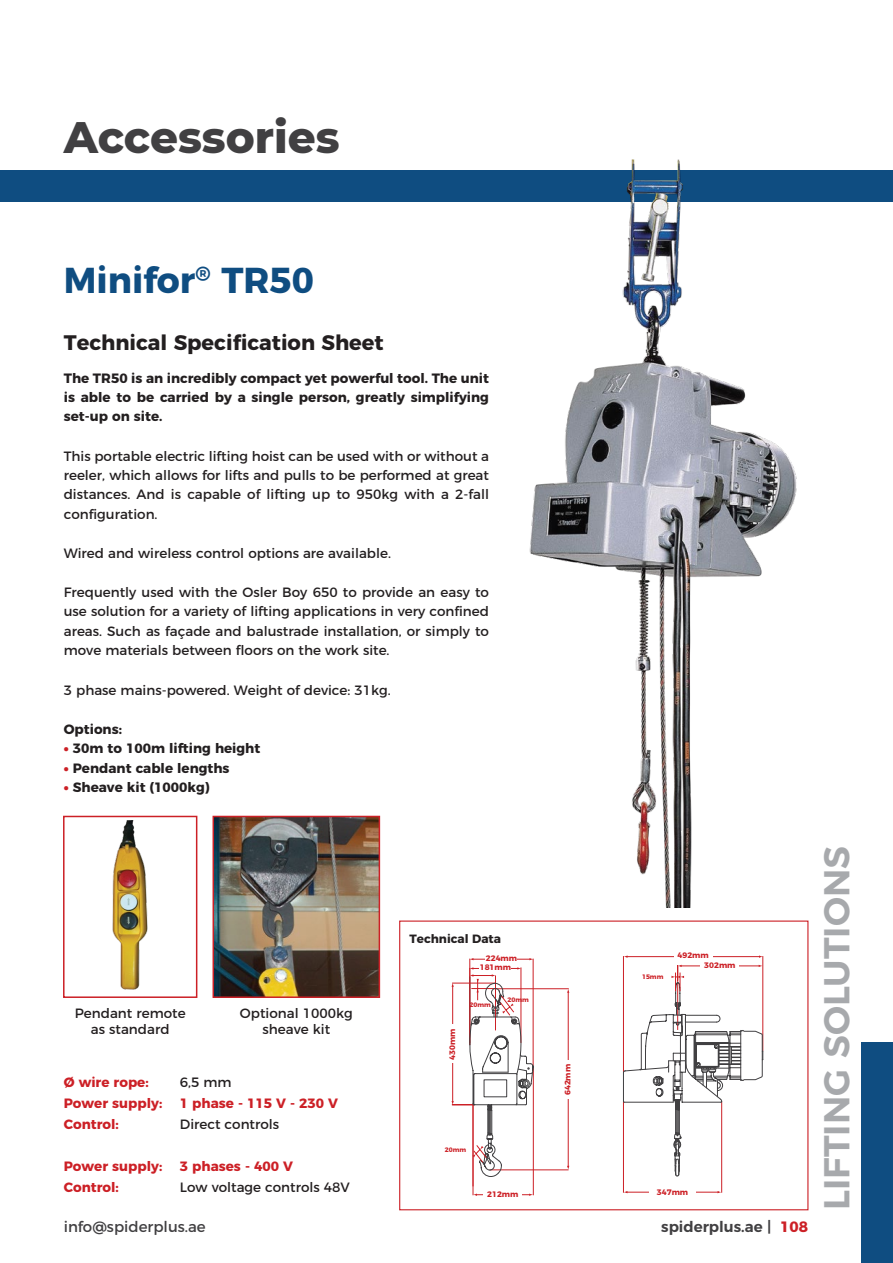
<style>
.page{position:relative;width:893px;height:1263px;background:#fff}
.page>*{position:absolute;margin:0;border:0;box-sizing:border-box;transform-origin:0 0}
.t1{font:800 45px "Montserrat";color:#414042}
.t2{font:600 36px "Montserrat";color:#a7a9ac}
.t3{font:700 36px "Montserrat";color:#0f4d81}
.t4{font:700 21px "Montserrat";color:#231f20}
.t5{font:15px "Montserrat";color:#414042}
.t6{font:600 15px "Montserrat";color:#414042}
.t7{font:13.5px/19.5px "Montserrat";color:#231f20;text-align:justify}
.t8{font:700 13.5px/19.5px "Montserrat";color:#231f20;text-align:justify}
.t9{font:700 13.5px/21px "Montserrat";color:#cc2026}
.t10{font:700 12px "Montserrat";color:#231f20}
.t11{font:700 7.95px/9.4px "Montserrat";color:#cc2026}
.t12{font:700 6.45px "Montserrat";color:#cc2026}
.s1{font-weight:900;color:#cc2026}
.s2{font-weight:700;color:#cc2026}
</style>
<div class="page">
<div style="left:0;top:170px;width:893px;height:32px;background:#0f4d81"></div>
<hr style="left:473px;top:1104px;width:1px;height:91px;background:#cc2026">
<hr style="left:533px;top:1067px;width:1px;height:128px;background:#cc2026">
<hr style="left:476px;top:1194px;width:54px;height:1px;background:#cc2026">
<hr style="left:533px;top:959px;width:1px;height:107px;background:#cc2026">
<hr style="left:470px;top:959px;width:1px;height:86px;background:#cc2026">
<hr style="left:473px;top:959px;width:57px;height:1px;background:#cc2026">
<hr style="left:490px;top:1169px;width:79px;height:1px;background:#cc2026">
<hr style="left:495px;top:988px;width:74px;height:1px;background:#cc2026">
<hr style="left:568px;top:992px;width:1px;height:175px;background:#cc2026">
<svg style="left:451px;top:967px;width:82px;height:210px"></svg>
<div style="left:483px;top:1189px;width:39px;height:10px;background:#fff"></div>
<div style="left:447px;top:1024px;width:11px;height:39px;background:#fff"></div>
<div style="left:563px;top:1060px;width:10px;height:39px;background:#fff"></div>
<div style="left:486px;top:953px;width:31px;height:11px;background:#fff"></div>
<div style="left:480px;top:962px;width:31px;height:11px;background:#fff"></div>
<hr style="left:623px;top:1101px;width:1px;height:92px;background:#cc2026">
<hr style="left:721px;top:1102px;width:1px;height:91px;background:#cc2026">
<hr style="left:626px;top:1192px;width:93px;height:1px;background:#cc2026">
<hr style="left:623px;top:956px;width:1px;height:116px;background:#cc2026">
<hr style="left:762px;top:956px;width:1px;height:95px;background:#cc2026">
<hr style="left:626px;top:956px;width:134px;height:1px;background:#cc2026">
<div style="left:674px;top:951px;width:39px;height:10px;background:#fff"></div>
<div style="left:649px;top:1187px;width:47px;height:10px;background:#fff"></div>
<svg style="left:623px;top:965px;width:140px;height:211px"></svg>
<div style="left:399px;top:920px;width:409px;height:290px;border:1px solid #cc2026"></div>
<img style="left:529px;top:160px;width:268px;height:747px">
<img style="left:112px;top:820px;width:36px;height:170px">
<div style="left:63px;top:816px;width:134px;height:182px;border:2px solid #cc2026"></div>
<img style="left:216px;top:819px;width:161px;height:176px">
<div style="left:213px;top:816px;width:167px;height:182px;border:2px solid #cc2026"></div>
<div style="left:861px;top:1042px;width:32px;height:221px;background:#0f4d81"></div>
<h1 class="t1" style="left:64px;top:109px;width:277px">Accessories</h1>
<h2 class="t3" style="left:64px;top:250px;width:252px">Minifor<sup>®</sup> TR50</h2>
<h3 class="t4" style="left:64px;top:325px;width:322px">Technical Specification Sheet</h3>
<p class="t8" style="left:64px;top:367px;width:427px">The TR50 is an incredibly compact yet powerful tool. The unit is able to be carried by a single person, greatly simplifying set-up on site.</p>
<p class="t7" style="left:64px;top:445px;width:427px">This portable electric lifting hoist can be used with or without a reeler, which allows for lifts and pulls to be performed at great distances. And is capable of lifting up to 950kg with a 2-fall configuration.</p>
<p class="t7" style="left:64px;top:542px;width:329px">Wired and wireless control options are available.</p>
<p class="t7" style="left:64px;top:581px;width:427px">Frequently used with the Osler Boy 650 to provide an easy to use solution for a variety of lifting applications in very confined areas. Such as façade and balustrade installation, or simply to move materials between floors on the work site.</p>
<p class="t7" style="left:64px;top:679px;width:328px">3 phase mains-powered. Weight of device: 31kg.</p>
<p class="t8" style="left:64px;top:718px;width:60px">Options:</p>
<p class="t8" style="left:64px;top:738px;width:198px"><span class="s1">•</span> 30m to 100m lifting height</p>
<p class="t8" style="left:64px;top:757px;width:167px"><span class="s1">•</span> Pendant cable lengths</p>
<p class="t8" style="left:64px;top:777px;width:147px"><span class="s1">•</span> Sheave kit (1000kg)</p>
<p class="t7" style="left:75px;top:1004px;width:112px;line-height:16.2px;text-align:center">Pendant remote as standard</p>
<p class="t7" style="left:240px;top:1004px;width:114px;line-height:16.2px;text-align:center">Optional 1000kg sheave kit</p>
<p class="t9" style="left:64px;top:1070px;width:100px">Ø wire rope:<br>Power supply:<br>Control:</p>
<p class="t9" style="left:64px;top:1154px;width:100px">Power supply:<br>Control:</p>
<p class="t7" style="left:180px;top:1072px;width:53px">6,5 mm</p>
<p class="t9" style="left:180px;top:1092px;width:160px">1 phase - 115 V - 230 V</p>
<p class="t7" style="left:180px;top:1114px;width:101px">Direct controls</p>
<p class="t9" style="left:180px;top:1155px;width:115px">3 phases - 400 V</p>
<p class="t7" style="left:180px;top:1177px;width:171px">Low voltage controls 48V</p>
<p class="t10" style="left:409px;top:929px;width:93px">Technical Data</p>
<p class="t11" style="left:447px;top:1059px;width:33px;rotate:-90deg">430mm</p>
<p class="t11" style="left:480px;top:953px;width:39px;text-indent:6px">224mm<br>181mm</p>
<p class="t12" style="left:470px;top:999px;width:23px">20mm</p>
<p class="t12" style="left:507px;top:994px;width:23px">20mm</p>
<p class="t12" style="left:445px;top:1145px;width:23px">20mm</p>
<p class="t11" style="left:487px;top:1189px;width:33px">212mm</p>
<p class="t11" style="left:562px;top:1095px;width:33px;rotate:-90deg">642mm</p>
<p class="t12" style="left:642px;top:971px;width:23px">15mm</p>
<p class="t11" style="left:704px;top:950px;width:33px;text-indent:-27px">492mm<br>302mm</p>
<p class="t11" style="left:657px;top:1186px;width:33px">347mm</p>
<p class="t5" style="left:64px;top:1214px;width:144px">info@spiderplus.ae</p>
<p class="t6" style="left:661px;top:1214px;width:148px">spiderplus.ae | <span class="s2">108</span></p>
<h2 class="t2" style="left:807px;top:1210px;width:365px;rotate:-90deg">LIFTING SOLUTIONS</h2>
</div>
